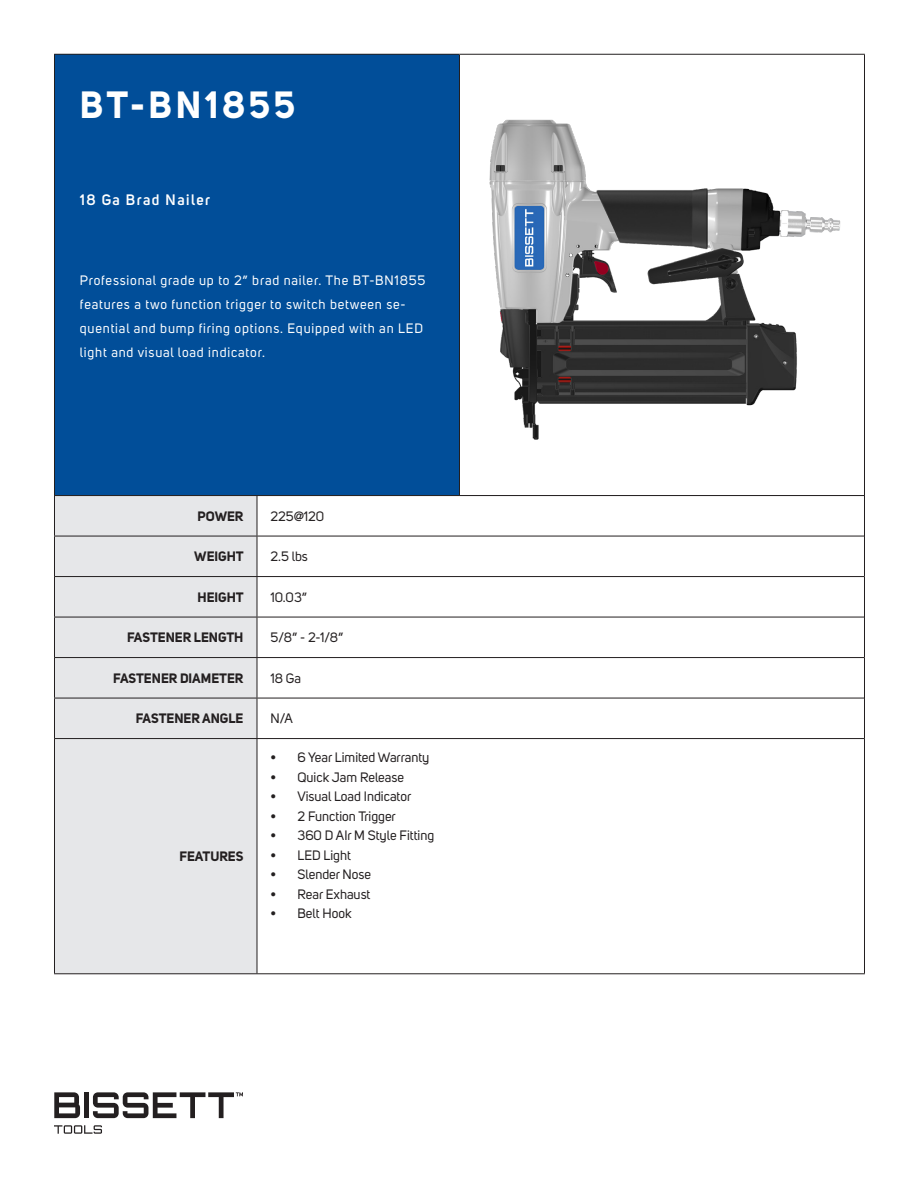
<style>
.page{position:relative;width:918px;height:1188px;background:#fff}
.page>*{position:absolute;margin:0;border:0;box-sizing:border-box;transform-origin:0 0}
.t1{font:700 37.5px "Uni Sans";letter-spacing:.1em;color:#fff}
.t2{font:600 15px "Uni Sans";letter-spacing:.1em;color:#fff}
.t3{font:13.5px "Uni Sans";color:#231f20}
.t4{font:13.5px/24px "Uni Sans";letter-spacing:.06em;color:#fff}
.t5{font:700 13.5px "Uni Sans";color:#231f20}
</style>
<div class="page">
<div style="left:54px;top:54px;width:405px;height:442px;background:#014e99"></div>
<hr style="left:54px;top:54px;width:405px;height:1px;background:#231f20">
<hr style="left:54px;top:55px;width:1px;height:440px;background:#231f20">
<hr style="left:459px;top:54px;width:406px;height:1px;background:#231f20">
<hr style="left:459px;top:55px;width:1px;height:440px;background:#231f20">
<hr style="left:864px;top:55px;width:1px;height:440px;background:#231f20">
<img style="left:489px;top:119px;width:352px;height:321px">
<svg style="left:54px;top:1092px;width:26px;height:26px"></svg>
<div style="left:84px;top:1092px;width:5px;height:26px;background:#231f20"></div>
<svg style="left:93px;top:1092px;width:150px;height:26px"></svg>
<svg style="left:54px;top:1125px;width:48px;height:9px"></svg>
<div style="left:55px;top:496px;width:202px;height:477px;background:#e6e7e9"></div>
<svg style="left:258px;top:496px;width:606px;height:244px"></svg>
<hr style="left:54px;top:495px;width:203px;height:1px;background:#231f20">
<hr style="left:54px;top:496px;width:1px;height:40px;background:#231f20">
<hr style="left:54px;top:536px;width:203px;height:1px;background:#231f20">
<hr style="left:54px;top:536px;width:1px;height:40px;background:#231f20">
<hr style="left:54px;top:577px;width:1px;height:40px;background:#231f20">
<hr style="left:54px;top:576px;width:203px;height:1px;background:#231f20">
<hr style="left:54px;top:617px;width:203px;height:1px;background:#231f20">
<hr style="left:54px;top:617px;width:1px;height:40px;background:#231f20">
<hr style="left:54px;top:657px;width:203px;height:1px;background:#231f20">
<hr style="left:54px;top:658px;width:1px;height:40px;background:#231f20">
<hr style="left:54px;top:698px;width:1px;height:40px;background:#231f20">
<hr style="left:54px;top:739px;width:1px;height:234px;background:#231f20">
<hr style="left:54px;top:698px;width:203px;height:1px;background:#231f20">
<hr style="left:54px;top:738px;width:203px;height:1px;background:#231f20">
<hr style="left:54px;top:973px;width:203px;height:1px;background:#231f20">
<hr style="left:257px;top:658px;width:1px;height:40px;background:#231f20">
<hr style="left:257px;top:698px;width:1px;height:40px;background:#231f20">
<hr style="left:864px;top:658px;width:1px;height:40px;background:#231f20">
<hr style="left:864px;top:698px;width:1px;height:40px;background:#231f20">
<hr style="left:257px;top:698px;width:607px;height:1px;background:#231f20">
<hr style="left:257px;top:738px;width:608px;height:1px;background:#231f20">
<hr style="left:257px;top:973px;width:608px;height:1px;background:#231f20">
<hr style="left:257px;top:739px;width:1px;height:234px;background:#231f20">
<hr style="left:864px;top:739px;width:1px;height:234px;background:#231f20">
<hr style="left:257px;top:617px;width:1px;height:40px;background:#231f20">
<hr style="left:864px;top:617px;width:1px;height:41px;background:#231f20">
<hr style="left:257px;top:657px;width:607px;height:1px;background:#231f20">
<hr style="left:257px;top:576px;width:607px;height:1px;background:#231f20">
<hr style="left:257px;top:617px;width:607px;height:1px;background:#231f20">
<hr style="left:257px;top:577px;width:1px;height:40px;background:#231f20">
<hr style="left:864px;top:577px;width:1px;height:40px;background:#231f20">
<hr style="left:257px;top:496px;width:1px;height:40px;background:#231f20">
<hr style="left:257px;top:536px;width:1px;height:40px;background:#231f20">
<hr style="left:864px;top:496px;width:1px;height:40px;background:#231f20">
<hr style="left:864px;top:536px;width:1px;height:41px;background:#231f20">
<hr style="left:257px;top:495px;width:608px;height:1px;background:#231f20">
<hr style="left:257px;top:536px;width:607px;height:1px;background:#231f20">
<p class="t1" style="left:80px;top:82px;width:217px">BT-BN1855</p>
<p class="t2" style="left:80px;top:191px;width:132px">18 Ga Brad Nailer</p>
<p class="t4" style="left:80px;top:269px;width:347px">Professional grade up to 2” brad nailer. The BT-BN1855 features a two function trigger to switch between se&shy;quential and bump firing options. Equipped with an LED light and visual load indicator.</p>
<p class="t5" style="left:198px;top:508px;width:47px">POWER</p>
<p class="t3" style="left:270px;top:508px;width:55px">225@120</p>
<p class="t5" style="left:194px;top:548px;width:51px">WEIGHT</p>
<p class="t3" style="left:270px;top:549px;width:39px">2.5 lbs</p>
<p class="t5" style="left:198px;top:589px;width:48px">HEIGHT</p>
<p class="t3" style="left:270px;top:589px;width:38px">10.03”</p>
<p class="t5" style="left:127px;top:629px;width:118px">FASTENER LENGTH</p>
<p class="t3" style="left:270px;top:630px;width:74px">5/8” - 2-1/8”</p>
<p class="t5" style="left:113px;top:670px;width:132px">FASTENER DIAMETER</p>
<p class="t3" style="left:270px;top:670px;width:32px">18 Ga</p>
<p class="t5" style="left:136px;top:710px;width:109px">FASTENER ANGLE</p>
<p class="t3" style="left:270px;top:711px;width:24px">N/A</p>
<p class="t5" style="left:179px;top:848px;width:66px">FEATURES</p>
<p class="t3" style="left:270px;top:750px;width:160px">• 6 Year Limited Warranty</p>
<p class="t3" style="left:270px;top:769px;width:135px">• Quick Jam Release</p>
<p class="t3" style="left:270px;top:789px;width:142px">• Visual Load Indicator</p>
<p class="t3" style="left:270px;top:808px;width:127px">• 2 Function Trigger</p>
<p class="t3" style="left:270px;top:828px;width:165px">• 360 D AIr M Style Fitting</p>
<p class="t3" style="left:270px;top:847px;width:82px">• LED Light</p>
<p class="t3" style="left:270px;top:867px;width:102px">• Slender Nose</p>
<p class="t3" style="left:270px;top:886px;width:102px">• Rear Exhaust</p>
<p class="t3" style="left:270px;top:906px;width:83px">• Belt Hook</p>
</div>
